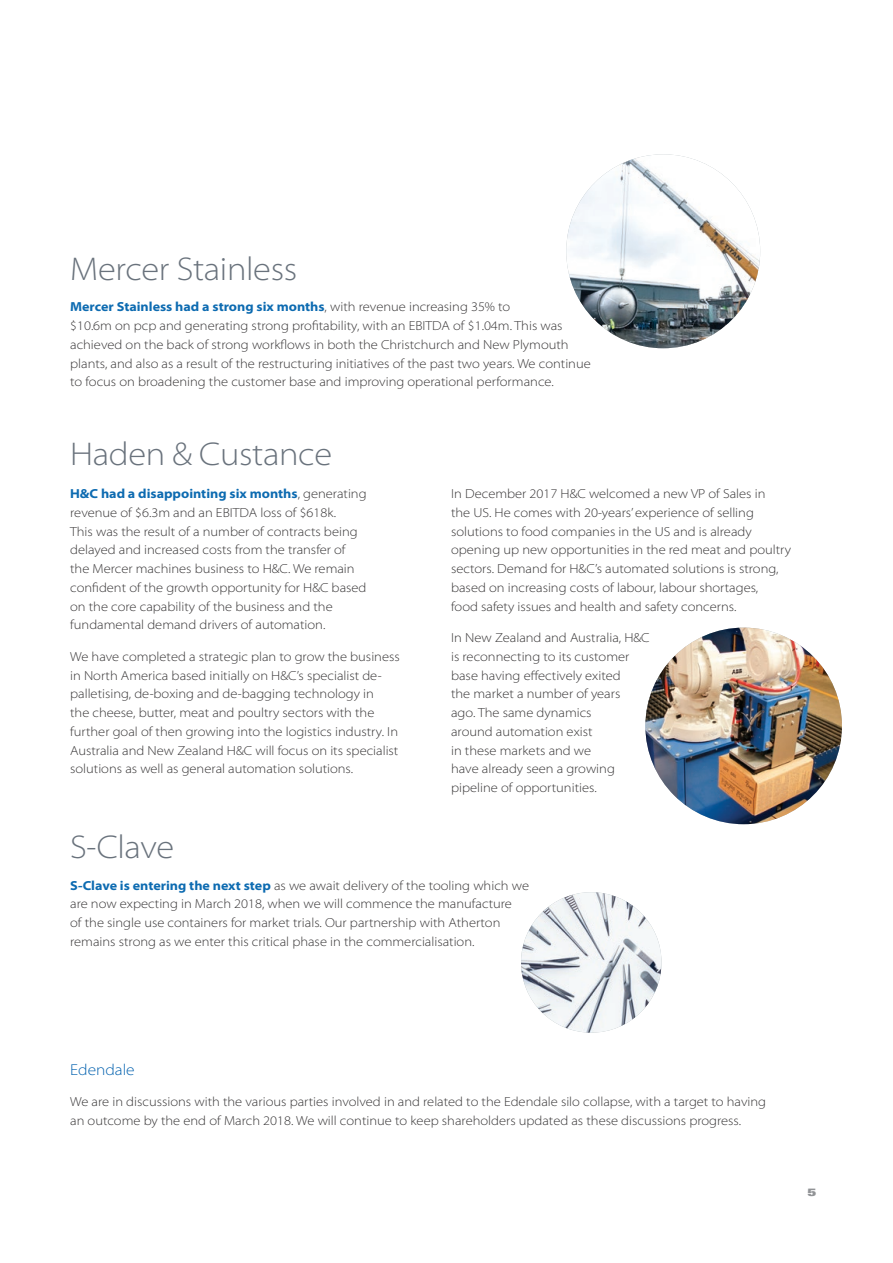
<style>
.page{position:relative;width:893px;height:1263px;background:#fff}
.page>*{position:absolute;margin:0;border:0;box-sizing:border-box;transform-origin:0 0}
.t1{font:300 semi-expanded 33px "Myriad Pro";letter-spacing:-.01em;color:#69727c}
.t2{font:300 semi-expanded 15.75px "Myriad Pro";color:#0160ae}
.t3{font:300 semi-expanded 13.2px/18.8px "Myriad Pro";color:#323031}
.t4{font:10.5px "Univers LT Std X Black Ex";color:#919396}
.s1{font-weight:700;color:#0d6bb1}
</style>
<div class="page">
<img style="left:521px;top:892px;width:140px;height:141px">
<img style="left:566px;top:154px;width:194px;height:194px">
<img style="left:645px;top:628px;width:197px;height:196px">
<h1 class="t1" style="left:70px;top:250px;width:229px">Mercer Stainless</h1>
<p class="t3" style="left:70px;top:298px;width:522px"><span class="s1">Mercer Stainless had a strong six months</span>, with revenue increasing 35% to<br>$10.6m on pcp and generating strong profitability, with an EBITDA of $1.04m. This was achieved on the back of strong workflows in both the Christchurch and New Plymouth plants, and also as a result of the restructuring initiatives of the past two years. We continue to focus on broadening the customer base and improving operational performance.</p>
<h1 class="t1" style="left:70px;top:436px;width:263px">Haden &amp; Custance</h1>
<p class="t3" style="left:70px;top:484px;width:298px"><span class="s1">H&amp;C had a disappointing six months</span>, generating revenue of $6.3m and an EBITDA loss of $618k.<br>This was the result of a number of contracts being delayed and increased costs from the transfer of the Mercer machines business to H&amp;C. We remain confident of the growth opportunity for H&amp;C based on the core capability of the business and the fundamental demand drivers of automation.</p>
<p class="t3" style="left:70px;top:647px;width:331px">We have completed a strategic plan to grow the business in North America based initially on H&amp;C’s specialist de&shy;palletising, de-boxing and de-bagging technology in<br>the cheese, butter, meat and poultry sectors with the further goal of then growing into the logistics industry. In Australia and New Zealand H&amp;C will focus on its specialist solutions as well as general automation solutions.</p>
<p class="t3" style="left:451px;top:484px;width:342px">In December 2017 H&amp;C welcomed a new VP of Sales in<br>the US. He comes with 20-years’ experience of selling solutions to food companies in the US and is already opening up new opportunities in the red meat and poultry sectors. Demand for H&amp;C’s automated solutions is strong, based on increasing costs of labour, labour shortages,<br>food safety issues and health and safety concerns.</p>
<p class="t3" style="left:451px;top:628px;width:200px">In New Zealand and Australia, H&amp;C is reconnecting to its customer base having effectively exited<br>the market a number of years<br>ago. The same dynamics<br>around automation exist<br>in these markets and we<br>have already seen a growing pipeline of opportunities.</p>
<h1 class="t1" style="left:70px;top:829px;width:105px">S-Clave</h1>
<p class="t3" style="left:70px;top:876px;width:460px"><span class="s1">S-Clave is entering the next step</span> as we await delivery of the tooling which we are now expecting in March 2018, when we will commence the manufacture<br>of the single use containers for market trials. Our partnership with Atherton remains strong as we enter this critical phase in the commercialisation.</p>
<p class="t2" style="left:70px;top:1061px;width:66px">Edendale</p>
<p class="t3" style="left:70px;top:1093px;width:697px">We are in discussions with the various parties involved in and related to the Edendale silo collapse, with a target to having an outcome by the end of March 2018. We will continue to keep shareholders updated as these discussions progress.</p>
<p class="t4" style="left:808px;top:1186px;width:10px">5</p>
</div>
